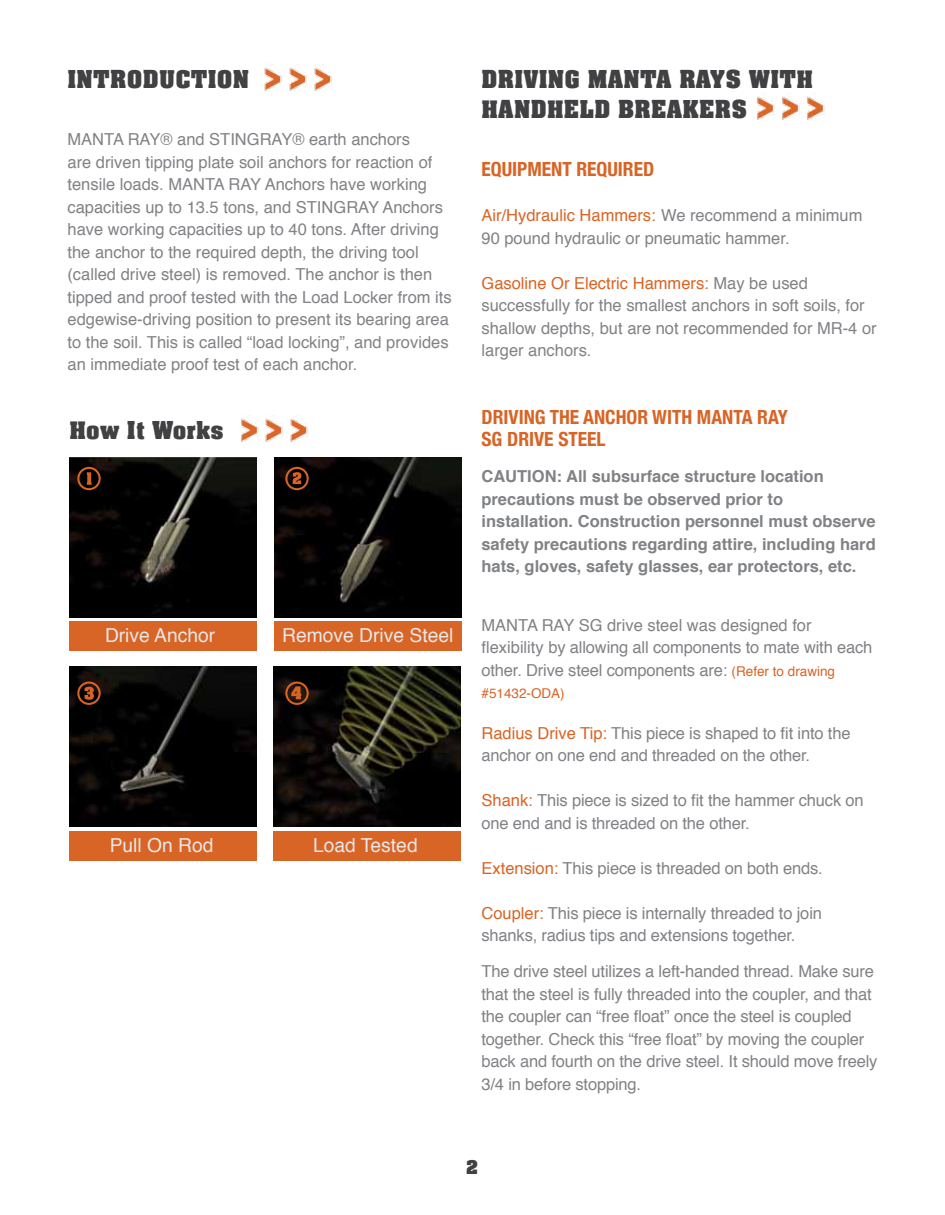
<style>
.page{position:relative;width:945px;height:1215px;background:#fff}
.page>*{position:absolute;margin:0;border:0;box-sizing:border-box;transform-origin:0 0}
.t1{font:27px/30px "Aachen Bold Plain";letter-spacing:.01em;color:#414042}
.t2{font:21px "Aachen Bold Plain";color:#414042}
.t3{font:700 condensed 19.5px/22.5px "Helvetica Neue";color:#d86425}
.t4{font:19.2px "Helvetica";color:#e6e7e8}
.t5{font:16.5px/22.5px "Helvetica";color:#808285}
.t6{font:700 16.5px/22.5px "Helvetica";color:#808285}
.t7{font:13.5px "Helvetica";color:#d86425}
.s1{color:#d86425}
.s2{font-size:13.5px;color:#d86425}
</style>
<div class="page">
<img style="left:289px;top:64px;width:17px;height:27px">
<img style="left:306px;top:64px;width:26px;height:27px">
<img style="left:264px;top:64px;width:18px;height:27px">
<img style="left:782px;top:93px;width:17px;height:27px">
<img style="left:799px;top:93px;width:26px;height:27px">
<img style="left:757px;top:93px;width:18px;height:27px">
<div style="left:69px;top:621px;width:187px;height:30px;background:#d86425"></div>
<img style="left:69px;top:458px;width:187px;height:159px">
<img style="left:69px;top:667px;width:187px;height:159px">
<img style="left:273px;top:667px;width:188px;height:159px">
<div style="left:274px;top:621px;width:187px;height:30px;background:#d86425"></div>
<img style="left:274px;top:458px;width:187px;height:159px">
<svg style="left:87px;top:472px;width:5px;height:13px"></svg>
<div style="left:77px;top:467px;width:24px;height:23px;border:2px solid #d86424;border-radius:50%"></div>
<svg style="left:85px;top:687px;width:9px;height:13px"></svg>
<div style="left:77px;top:682px;width:24px;height:23px;border:2px solid #d86424;border-radius:50%"></div>
<svg style="left:293px;top:472px;width:8px;height:12px"></svg>
<div style="left:285px;top:467px;width:24px;height:23px;border:2px solid #d86424;border-radius:50%"></div>
<div style="left:285px;top:682px;width:24px;height:23px;border:2px solid #d86424;border-radius:50%"></div>
<svg style="left:291px;top:686px;width:10px;height:13px"></svg>
<div style="left:69px;top:831px;width:187px;height:29px;background:#d86425"></div>
<div style="left:273px;top:831px;width:188px;height:29px;background:#d86425"></div>
<img style="left:265px;top:415px;width:17px;height:27px">
<img style="left:282px;top:415px;width:26px;height:27px">
<img style="left:241px;top:415px;width:18px;height:27px">
<h1 class="t1" style="left:68px;top:65px;width:183px">INTRODUCTION</h1>
<p class="t5" style="left:68px;top:129px;width:386px">Manta Ray® and Stingray® earth anchors<br>are driven tipping plate soil anchors for reaction of tensile loads. Manta Ray Anchors have working capacities up to 13.5 tons, and Stingray Anchors have working capacities up to 40 tons. After driving the anchor to the required depth, the driving tool (called drive steel) is removed. The anchor is then tipped and proof tested with the Load Locker from its edgewise-driving position to present its bearing area to the soil. This is called “load locking”, and provides an immediate proof test of each anchor.</p>
<h1 class="t1" style="left:69px;top:416px;width:156px">How It Works</h1>
<p class="t4" style="left:105px;top:620px;width:112px">Drive Anchor</p>
<p class="t4" style="left:282px;top:620px;width:173px">Remove Drive Steel</p>
<p class="t4" style="left:110px;top:830px;width:105px">Pull On Rod</p>
<p class="t4" style="left:313px;top:830px;width:106px">Load Tested</p>
<h1 class="t1" style="left:482px;top:65px;width:333px">DRIVING MANTA RAYS WITH<br>HANDHELD BREAKERS</h1>
<p class="t3" style="left:482px;top:157px;width:174px">EQUIPMENT REQUIRED</p>
<p class="t5" style="left:482px;top:205px;width:383px"><span class="s1">Air/Hydraulic Hammers:</span> We recommend a minimum<br>90 pound hydraulic or pneumatic hammer.</p>
<p class="t5" style="left:482px;top:272px;width:397px"><span class="s1">Gasoline Or Electric Hammers:</span> May be used successfully for the smallest anchors in soft soils, for shallow depths, but are not recommended for MR-4 or larger anchors.</p>
<p class="t3" style="left:482px;top:404px;width:308px">DRIVING THE ANCHOR WITH MANTA RAY<br>SG DRIVE STEEL</p>
<p class="t6" style="left:481px;top:465px;width:396px">CAUTION: All subsurface structure location precautions must be observed prior to installation. Construction personnel must observe safety precautions regarding attire, including hard hats, gloves, safety glasses, ear protectors, etc.</p>
<p class="t5" style="left:481px;top:614px;width:392px">MANTA RAY SG drive steel was designed for flexibility by allowing all components to mate with each other. Drive steel components are: <span class="s2">(Refer to drawing</span></p>
<p class="t7" style="left:481px;top:683px;width:85px">#51432-ODA)</p>
<p class="t5" style="left:482px;top:722px;width:371px"><span class="s1">Radius Drive Tip:</span> This piece is shaped to fit into the anchor on one end and threaded on the other.</p>
<p class="t5" style="left:482px;top:790px;width:384px"><span class="s1">Shank:</span> This piece is sized to fit the hammer chuck on one end and is threaded on the other.</p>
<p class="t5" style="left:482px;top:857px;width:343px"><span class="s1">Extension:</span> This piece is threaded on both ends.</p>
<p class="t5" style="left:482px;top:902px;width:342px"><span class="s1">Coupler:</span> This piece is internally threaded to join shanks, radius tips and extensions together.</p>
<p class="t5" style="left:482px;top:961px;width:397px">The drive steel utilizes a left-handed thread. Make sure that the steel is fully threaded into the coupler, and that the coupler can “free float” once the steel is coupled together. Check this “free float” by moving the coupler back and fourth on the drive steel. It should move freely 3/4 in before stopping.</p>
<p class="t2" style="left:466px;top:1155px;width:13px">2</p>
</div>
